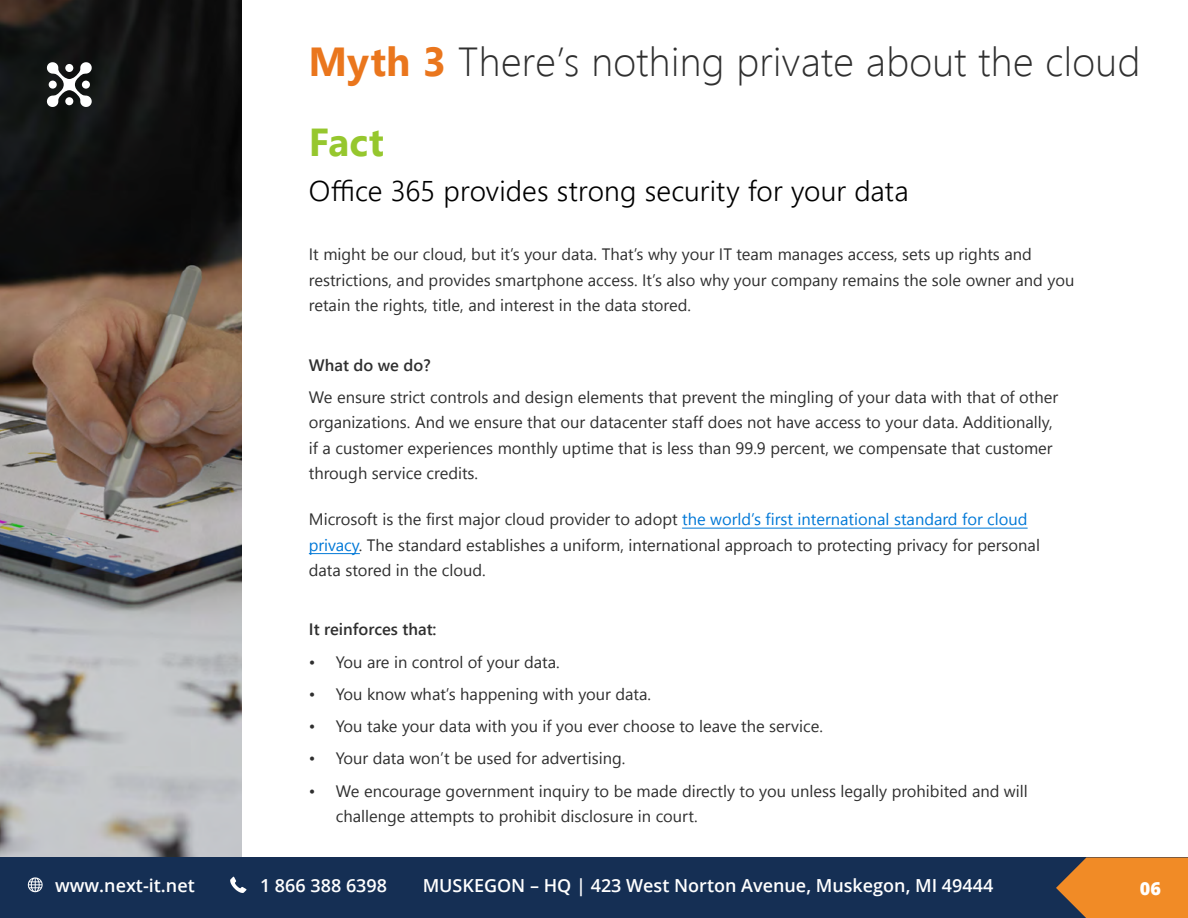
<style>
.page{position:relative;width:1188px;height:918px;background:#fff}
.page>*{position:absolute;margin:0;border:0;box-sizing:border-box;transform-origin:0 0}
.t1{font:300 40.5px "Segoe UI";letter-spacing:.01em;color:#2f2f2f}
.t2{font:700 39px "Segoe UI";color:#96c72e}
.t3{font:300 28.5px "Segoe UI";letter-spacing:.005em;color:#000}
.t4{font:600 18px "Open Sans";color:#fff}
.t5{font:800 18px "Open Sans";color:#fff}
.t6{font:16.5px/25.5px "Segoe UI";color:#2f2f2f}
.t7{font:600 16.5px "Segoe UI";color:#2f2f2f}
.s1{font-weight:700;color:#ea761d}
.s2{color:#0078d7}
</style>
<div class="page">
<img style="left:0;top:0;width:242px;height:858px">
<div style="left:0;top:858px;width:1188px;height:60px;background:#152f54"></div>
<svg style="left:1056px;top:858px;width:132px;height:60px;background:#d7802b"></svg>
<svg style="left:28px;top:877px;width:15px;height:15px"></svg>
<svg style="left:230px;top:877px;width:16px;height:16px"></svg>
<hr style="left:309px;top:553px;width:51px;height:1px;background:#0078d7">
<hr style="left:682px;top:528px;width:346px;height:1px;background:#0078d7">
<svg style="left:45px;top:61px;width:48px;height:47px"></svg>
<h1 class="t1" style="left:308px;top:33px;width:833px"><span class="s1">Myth 3</span> There’s nothing private about the cloud</h1>
<h2 class="t2" style="left:309px;top:115px;width:77px">Fact</h2>
<h3 class="t3" style="left:309px;top:170px;width:601px">Office 365 provides strong security for your data</h3>
<p class="t6" style="left:309px;top:241px;width:767px">It might be our cloud, but it’s your data. That’s why your IT team manages access, sets up rights and restrictions, and provides smartphone access. It’s also why your company remains the sole owner and you retain the rights, title, and interest in the data stored.</p>
<p class="t7" style="left:309px;top:352px;width:123px">What do we do?</p>
<p class="t6" style="left:309px;top:384px;width:751px">We ensure strict controls and design elements that prevent the mingling of your data with that of other organizations. And we ensure that our datacenter staff does not have access to your data. Additionally, if a customer experiences monthly uptime that is less than 99.9 percent, we compensate that customer through service credits.</p>
<p class="t6" style="left:309px;top:506px;width:733px">Microsoft is the first major cloud provider to adopt <span class="s2">the world’s first international standard for cloud privacy</span>. The standard establishes a uniform, international approach to protecting privacy for personal data stored in the cloud.</p>
<p class="t7" style="left:309px;top:617px;width:129px">It reinforces that:</p>
<p class="t6" style="left:309px;top:648px;width:252px">• You are in control of your data.</p>
<p class="t6" style="left:309px;top:681px;width:344px">• You know what’s happening with your data.</p>
<p class="t6" style="left:309px;top:713px;width:516px">• You take your data with you if you ever choose to leave the service.</p>
<p class="t6" style="left:309px;top:745px;width:318px">• Your data won’t be used for advertising.</p>
<p class="t6" style="left:336px;top:777px;width:694px;text-indent:-27px">• We encourage government inquiry to be made directly to you unless legally prohibited and will challenge attempts to prohibit disclosure in court.</p>
<p class="t4" style="left:55px;top:873px;width:141px">www.next-it.net</p>
<p class="t4" style="left:260px;top:873px;width:129px">1 866 388 6398</p>
<p class="t4" style="left:423px;top:873px;width:572px">MUSKEGON – HQ | 423 West Norton Avenue, Muskegon, MI 49444</p>
<p class="t5" style="left:1140px;top:875px;width:23px">06</p>
</div>
